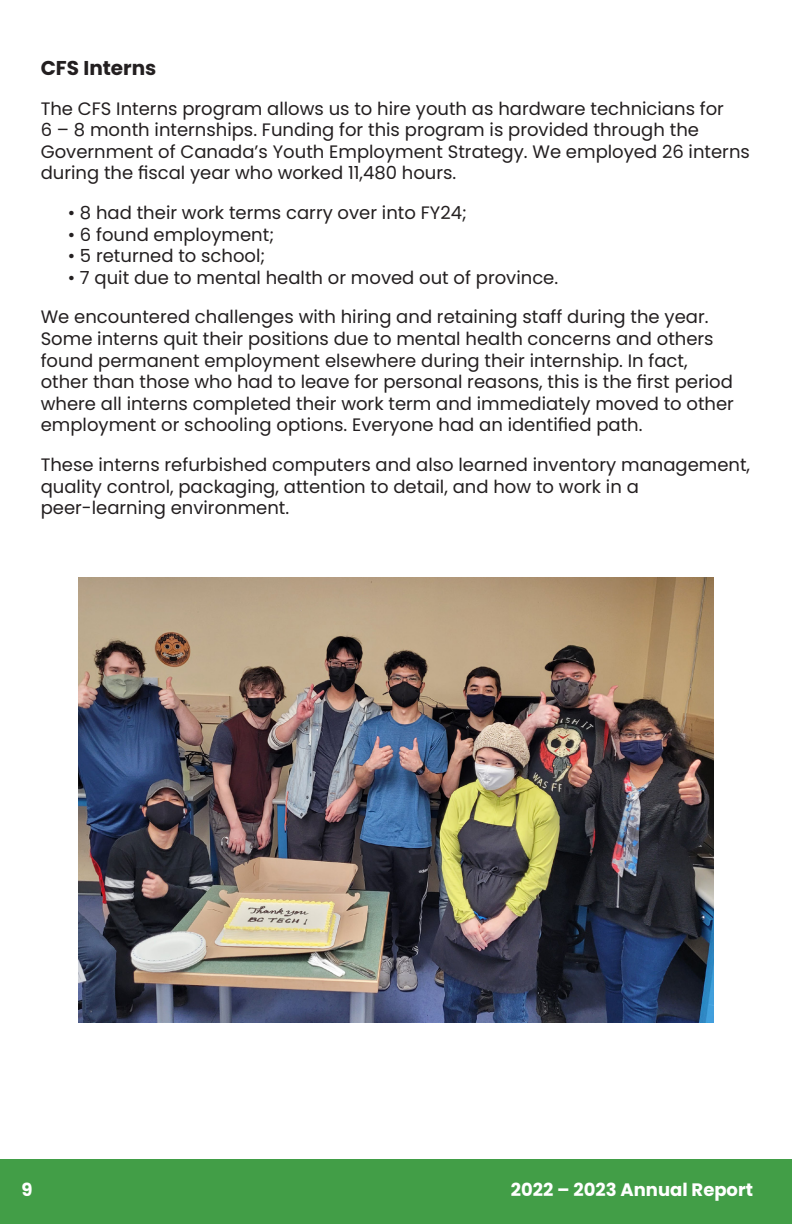
<style>
.page{position:relative;width:792px;height:1224px;background:#fff}
.page>*{position:absolute;margin:0;border:0;box-sizing:border-box;transform-origin:0 0}
.t1{font:700 20px "Poppins";color:#231f20}
.t2{font:18px/21.6px "Poppins";color:#231f20}
.t3{font:700 18px "Poppins";color:#fff}
</style>
<div class="page">
<div style="left:0;top:1159px;width:792px;height:65px;background:#429e47"></div>
<img style="left:79px;top:577px;width:634px;height:445px">
<p class="t1" style="left:41px;top:56px;width:117px">CFS Interns</p>
<p class="t2" style="left:41px;top:98px;width:711px">The CFS Interns program allows us to hire youth as hardware technicians for<br>6 – 8 month internships. Funding for this program is provided through the Government of Canada’s Youth Employment Strategy. We employed 26 interns during the fiscal year who worked 11,480 hours.</p>
<p class="t2" style="left:68px;top:202px;width:401px">• 8 had their work terms carry over into FY24;</p>
<p class="t2" style="left:68px;top:224px;width:208px">• 6 found employment;</p>
<p class="t2" style="left:68px;top:245px;width:199px">• 5 returned to school;</p>
<p class="t2" style="left:68px;top:267px;width:492px">• 7 quit due to mental health or moved out of province.</p>
<p class="t2" style="left:41px;top:306px;width:695px">We encountered challenges with hiring and retaining staff during the year.<br>Some interns quit their positions due to mental health concerns and others found permanent employment elsewhere during their internship. In fact, other than those who had to leave for personal reasons, this is the first period where all interns completed their work term and immediately moved to other employment or schooling options. Everyone had an identified path.</p>
<p class="t2" style="left:41px;top:454px;width:711px">These interns refurbished computers and also learned inventory management, quality control, packaging, attention to detail, and how to work in a peer-learning environment.</p>
<p class="t3" style="left:21px;top:1180px;width:13px">9</p>
<p class="t3" style="left:511px;top:1179px;width:244px">2022 – 2023 Annual Report</p>
</div>
